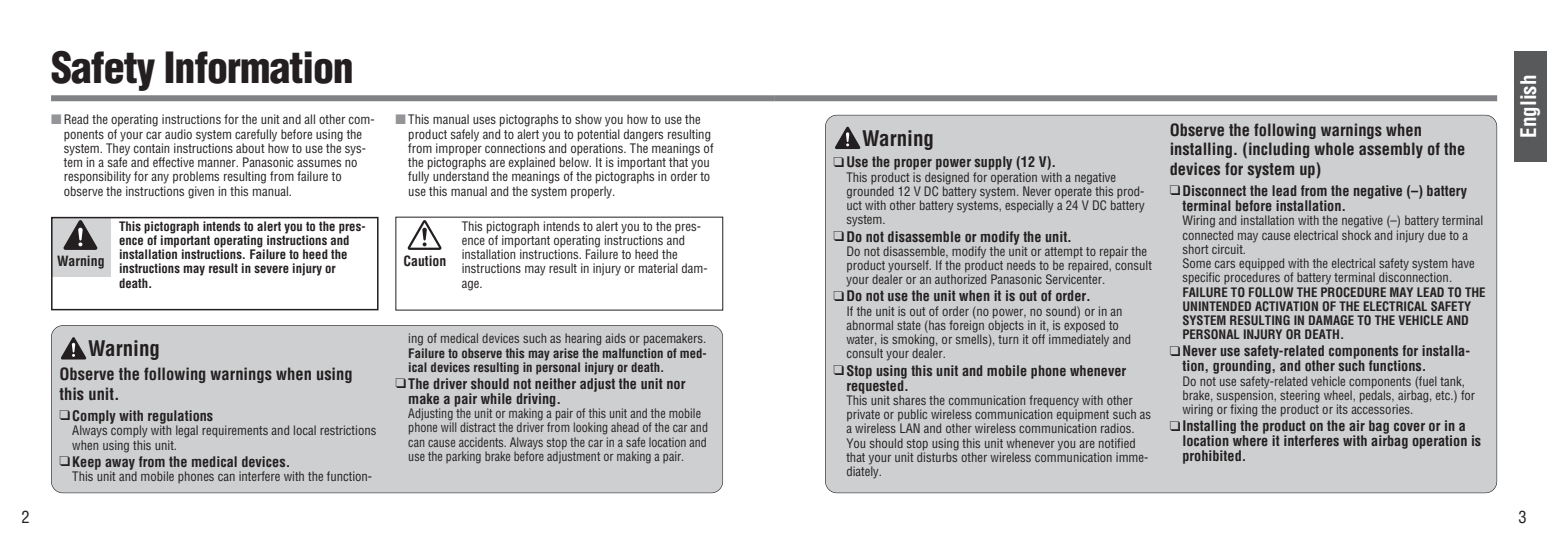
<style>
.page{position:relative;width:1547px;height:543px;background:#fff}
.page>*{position:absolute;margin:0;border:0;box-sizing:border-box;transform-origin:0 0}
.t1{font:900 condensed 42px "Helvetica";letter-spacing:-.025em;color:#231f20}
.t2{font:700 condensed 21px "Helvetica";color:#231f20}
.t3{font:700 condensed 21px "Helvetica";color:#fff}
.t4{font:700 condensed 16.5px/19.5px "Helvetica";color:#231f20}
.t5{font:condensed 16.5px "Helvetica";color:#231f20}
.t6{font:700 condensed 14.25px/15px "Helvetica";color:#231f20}
.t7{font:700 condensed 13.8px "Helvetica";color:#231f20}
.t8{font:condensed 12.75px/14.2px "Helvetica";color:#231f20}
.t9{font:700 condensed 12.75px/14.2px "Helvetica";color:#231f20}
.t10{font:condensed 12.75px/14.2px "Helvetica";color:#231f20;scale:.95 1}
.s1{color:#939598}
</style>
<div class="page">
<div style="left:1514px;top:51px;width:32px;height:111px;background:#58595b"></div>
<div style="left:51px;top:95px;width:723px;height:6px;background:#808285"></div>
<div style="left:51px;top:217px;width:60px;height:59px;background:#d1d3d4"></div>
<svg style="left:64px;top:220px;width:33px;height:30px"></svg>
<svg style="left:408px;top:220px;width:33px;height:30px"></svg>
<div style="left:51px;top:217px;width:327px;height:93px;border:2px solid #231f20"></div>
<div style="left:51px;top:326px;width:672px;height:167px;background:#cdcfd0;border-radius:12px"></div>
<div style="left:51px;top:325px;width:672px;height:168px;border:1px solid #231f20;border-radius:12px"></div>
<svg style="left:61px;top:337px;width:25px;height:23px"></svg>
<div style="left:825px;top:115px;width:671px;height:378px;background:#cdcfd0;border-radius:12px"></div>
<svg style="left:835px;top:127px;width:25px;height:22px"></svg>
<div style="left:774px;top:95px;width:723px;height:6px;background:#808285"></div>
<p class="t5" style="left:21px;top:511px;width:10px">2</p>
<h1 class="t1" style="left:51px;top:51px;width:304px">Safety Information</h1>
<p class="t8" style="left:64px;top:114px;width:312px;text-indent:-13px"><span class="s1">■</span> Read the operating instructions for the unit and all other com&shy;ponents of your car audio system carefully before using the system. They contain instructions about how to use the sys&shy;tem in a safe and effective manner. Panasonic assumes no responsibility for any problems resulting from failure to observe the instructions given in this manual.</p>
<p class="t8" style="left:408px;top:114px;width:307px;text-indent:-13px"><span class="s1">■</span> This manual uses pictographs to show you how to use the product safely and to alert you to potential dangers resulting from improper connections and operations. The meanings of the pictographs are explained below. It is important that you fully understand the meanings of the pictographs in order to use this manual and the system properly.</p>
<p class="t7" style="left:57px;top:256px;width:49px">Warning</p>
<p class="t9" style="left:119px;top:220px;width:248px">This pictograph intends to alert you to the pres&shy;ence of important operating instructions and installation instructions. Failure to heed the instructions may result in severe injury or death.</p>
<h2 class="t2" style="left:88px;top:341px;width:73px">Warning</h2>
<p class="t4" style="left:60px;top:366px;width:295px">Observe the following warnings when using this unit.</p>
<p class="t6" style="left:60px;top:410px;width:155px">❑Comply with regulations</p>
<p class="t8" style="left:72px;top:425px;width:306px">Always comply with legal requirements and local restrictions when using this unit.</p>
<p class="t6" style="left:60px;top:455px;width:232px">❑Keep away from the medical devices.</p>
<p class="t8" style="left:72px;top:470px;width:301px">This unit and mobile phones can interfere with the function-</p>
<p class="t7" style="left:403px;top:256px;width:44px">Caution</p>
<p class="t8" style="left:462px;top:220px;width:247px">This pictograph intends to alert you to the pres&shy;ence of important operating instructions and installation instructions. Failure to heed the instructions may result in injury or material dam&shy;age.</p>
<p class="t8" style="left:408px;top:333px;width:299px">ing of medical devices such as hearing aids or pacemakers.</p>
<p class="t9" style="left:408px;top:347px;width:300px">Failure to observe this may arise the malfunction of med&shy;ical devices resulting in personal injury or death.</p>
<p class="t6" style="left:408px;top:377px;width:279px;text-indent:-13px">❑The driver should not neither adjust the unit nor make a pair while driving.</p>
<p class="t10" style="left:408px;top:408px;width:317px">Adjusting the unit or making a pair of this unit and the mobile phone will distract the driver from looking ahead of the car and can cause accidents. Always stop the car in a safe location and use the parking brake before adjustment or making a pair.</p>
<h2 class="t2" style="left:862px;top:130px;width:73px">Warning</h2>
<p class="t6" style="left:833px;top:156px;width:224px">❑Use the proper power supply (12 V).</p>
<p class="t8" style="left:846px;top:171px;width:300px">This product is designed for operation with a negative grounded 12 V DC battery system. Never operate this prod&shy;uct with other battery systems, especially a 24 V DC battery system.</p>
<p class="t6" style="left:833px;top:230px;width:240px">❑Do not disassemble or modify the unit.</p>
<p class="t8" style="left:846px;top:245px;width:307px">Do not disassemble, modify the unit or attempt to repair the product yourself. If the product needs to be repaired, consult your dealer or an authorized Panasonic Servicenter.</p>
<p class="t6" style="left:833px;top:290px;width:259px">❑Do not use the unit when it is out of order.</p>
<p class="t8" style="left:846px;top:305px;width:286px">If the unit is out of order (no power, no sound) or in an abnormal state (has foreign objects in it, is exposed to water, is smoking, or smells), turn it off immediately and consult your dealer.</p>
<p class="t6" style="left:846px;top:364px;width:281px;text-indent:-13px">❑Stop using this unit and mobile phone whenever requested.</p>
<p class="t8" style="left:846px;top:394px;width:306px">This unit shares the communication frequency with other private or public wireless communication equipment such as a wireless LAN and other wireless communication radios.<br>You should stop using this unit whenever you are notified that your unit disturbs other wireless communication imme&shy;diately.</p>
<p class="t4" style="left:1169px;top:121px;width:297px">Observe the following warnings when installing. (including whole assembly of the devices for system up)</p>
<p class="t6" style="left:1182px;top:185px;width:286px;text-indent:-13px">❑Disconnect the lead from the negative (–) battery terminal before installation.</p>
<p class="t8" style="left:1182px;top:215px;width:302px">Wiring and installation with the negative (–) battery terminal connected may cause electrical shock and injury due to a short circuit.<br>Some cars equipped with the electrical safety system have specific procedures of battery terminal disconnection.</p>
<p class="t9" style="left:1182px;top:286px;width:305px">FAILURE TO FOLLOW THE PROCEDURE MAY LEAD TO THE UNINTENDED ACTIVATION OF THE ELECTRICAL SAFETY SYSTEM RESULTING IN DAMAGE TO THE VEHICLE AND PERSONAL INJURY OR DEATH.</p>
<p class="t6" style="left:1182px;top:345px;width:289px;text-indent:-13px">❑Never use safety-related components for installa&shy;tion, grounding, and other such functions.</p>
<p class="t8" style="left:1182px;top:375px;width:294px">Do not use safety-related vehicle components (fuel tank, brake, suspension, steering wheel, pedals, airbag, etc.) for wiring or fixing the product or its accessories.</p>
<p class="t6" style="left:1182px;top:420px;width:300px;text-indent:-13px">❑Installing the product on the air bag cover or in a location where it interferes with airbag operation is prohibited.</p>
<h2 class="t3" style="left:1520px;top:138px;width:64px;rotate:-90deg">English</h2>
<p class="t5" style="left:1518px;top:511px;width:10px">3</p>
</div>
